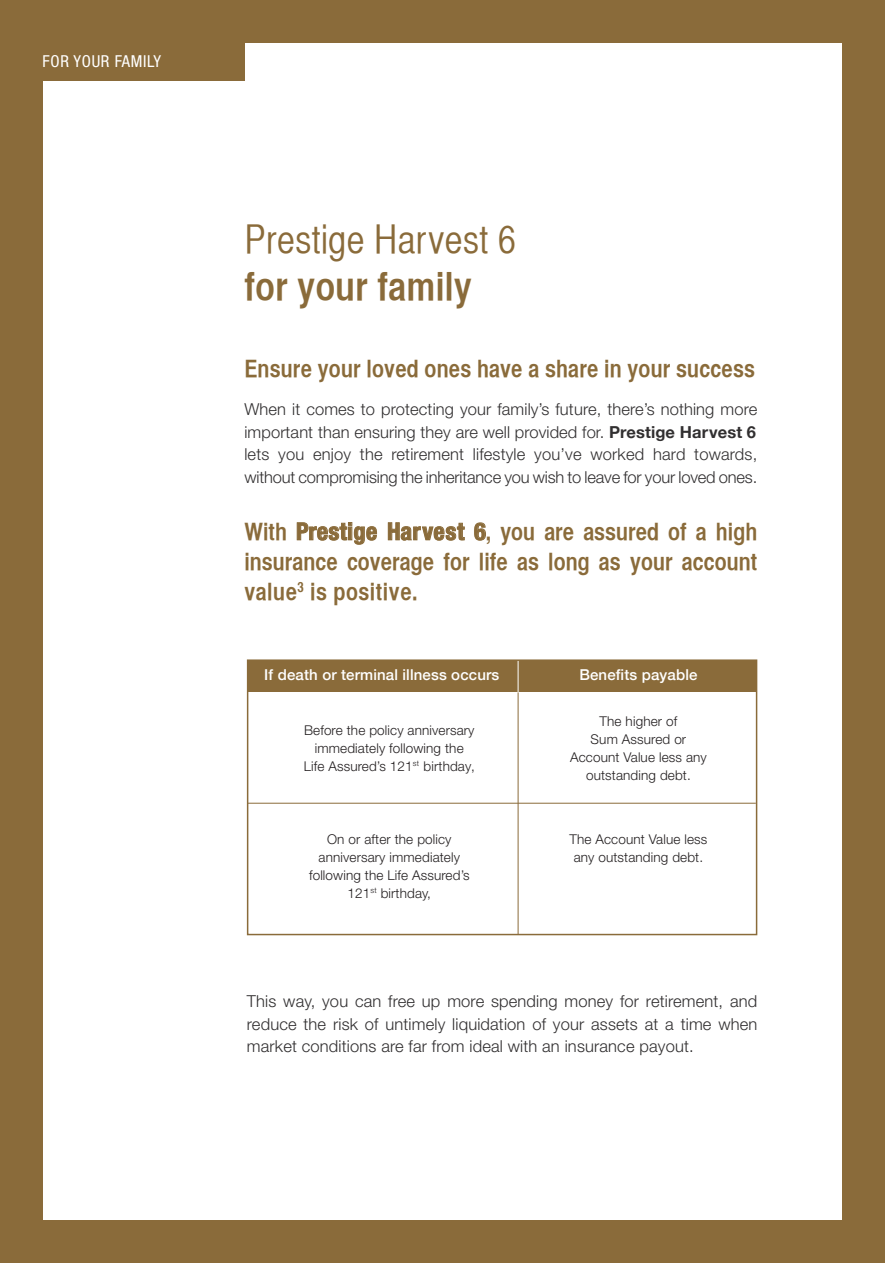
<style>
.page{position:relative;width:885px;height:1263px;background:#fff}
.page>*{position:absolute;margin:0;border:0;box-sizing:border-box;transform-origin:0 0}
.t1{font:39px/46.5px "Helvetica CY Plain";letter-spacing:.01em;color:#8a6b3a}
.t2{font:24px/30px "Helvetica CY Bold";letter-spacing:.005em;color:#8a6b3a;text-align:justify}
.t3{font:300 16.5px/22.5px "Helvetica Neue LT Std";letter-spacing:.01em;color:#312f30;text-align:justify}
.t4{font:300 16.5px/22.5px "Helvetica Neue LT Std";letter-spacing:-.01em;color:#312f30}
.t5{font:condensed 16.5px "Helvetica Neue LT Std";letter-spacing:.04em;color:#fff}
.t6{font:500 15px "Helvetica Neue";letter-spacing:.01em;color:#fff}
.t7{font:300 13.5px/18px "Helvetica Neue LT Std";letter-spacing:.01em;color:#231f20;text-align:center}
.s1{font-family:"Helvetica CY Bold"}
.s2{font-family:"Helvetica Neue";font-weight:700}
.s3{font-family:"Helvetica Neue LT Std";font-weight:700;font-stretch:condensed}
</style>
<div class="page">
<div style="left:0;top:0;width:884px;height:43px;background:#8a6b3a"></div>
<div style="left:0;top:1220px;width:884px;height:43px;background:#8a6b3a"></div>
<div style="left:842px;top:0;width:42px;height:1263px;background:#8a6b3a"></div>
<div style="left:0;top:0;width:43px;height:1263px;background:#8a6b3a"></div>
<svg style="left:297px;top:522px;width:80px;height:23px"></svg>
<svg style="left:388px;top:522px;width:76px;height:19px"></svg>
<svg style="left:474px;top:522px;width:12px;height:19px"></svg>
<div style="left:248px;top:660px;width:509px;height:32px;background:#8a6b3a"></div>
<hr style="left:517px;top:692px;width:1px;height:242px;background:#8a6b3a">
<hr style="left:517px;top:659px;width:1px;height:33px;background:#fff">
<hr style="left:247px;top:803px;width:508px;height:1px;background:#8a6b3a">
<div style="left:247px;top:659px;width:510px;height:276px;border:2px solid #8a6b3a"></div>
<div style="left:0;top:40px;width:244px;height:41px;background:#8a6b3a"></div>
<p class="t5" style="left:43px;top:52px;width:120px">FOR YOUR FAMILY</p>
<p class="t1" style="left:244px;top:216px;width:273px">Prestige Harvest 6 <span class="s1">for your family</span></p>
<p class="t2" style="left:244px;top:353px;width:512px">Ensure your loved ones have a share in your success</p>
<p class="t3" style="left:244px;top:398px;width:514px">When it comes to protecting your family’s future, there’s nothing more important than ensuring they are well provided for. <span class="s2">Prestige Harvest 6</span></p>
<p class="t4" style="left:244px;top:443px;width:514px">lets you enjoy the retirement lifestyle you’ve worked hard towards, without compromising the inheritance you wish to leave for your loved ones.</p>
<p class="t2" style="left:244px;top:516px;width:514px">With <span class="s3">Prestige Harvest 6</span>, you are assured of a high insurance coverage for life as long as your account value<sup>3</sup> is positive.</p>
<p class="t6" style="left:264px;top:663px;width:236px">If death or terminal illness occurs</p>
<p class="t6" style="left:579px;top:663px;width:119px">Benefits payable</p>
<p class="t7" style="left:304px;top:721px;width:172px">Before the policy anniversary immediately following the<br>Life Assured’s 121<sup>st</sup> birthday,</p>
<p class="t7" style="left:309px;top:830px;width:162px">On or after the policy anniversary immediately following the Life Assured’s<br>121<sup>st</sup> birthday,</p>
<p class="t7" style="left:570px;top:712px;width:138px">The higher of<br>Sum Assured or<br>Account Value less any outstanding debt.</p>
<p class="t7" style="left:569px;top:830px;width:139px">The Account Value less any outstanding debt.</p>
<p class="t3" style="left:247px;top:989px;width:512px">This way, you can free up more spending money for retirement, and reduce the risk of untimely liquidation of your assets at a time when market conditions are far from ideal with an insurance payout.</p>
</div>
